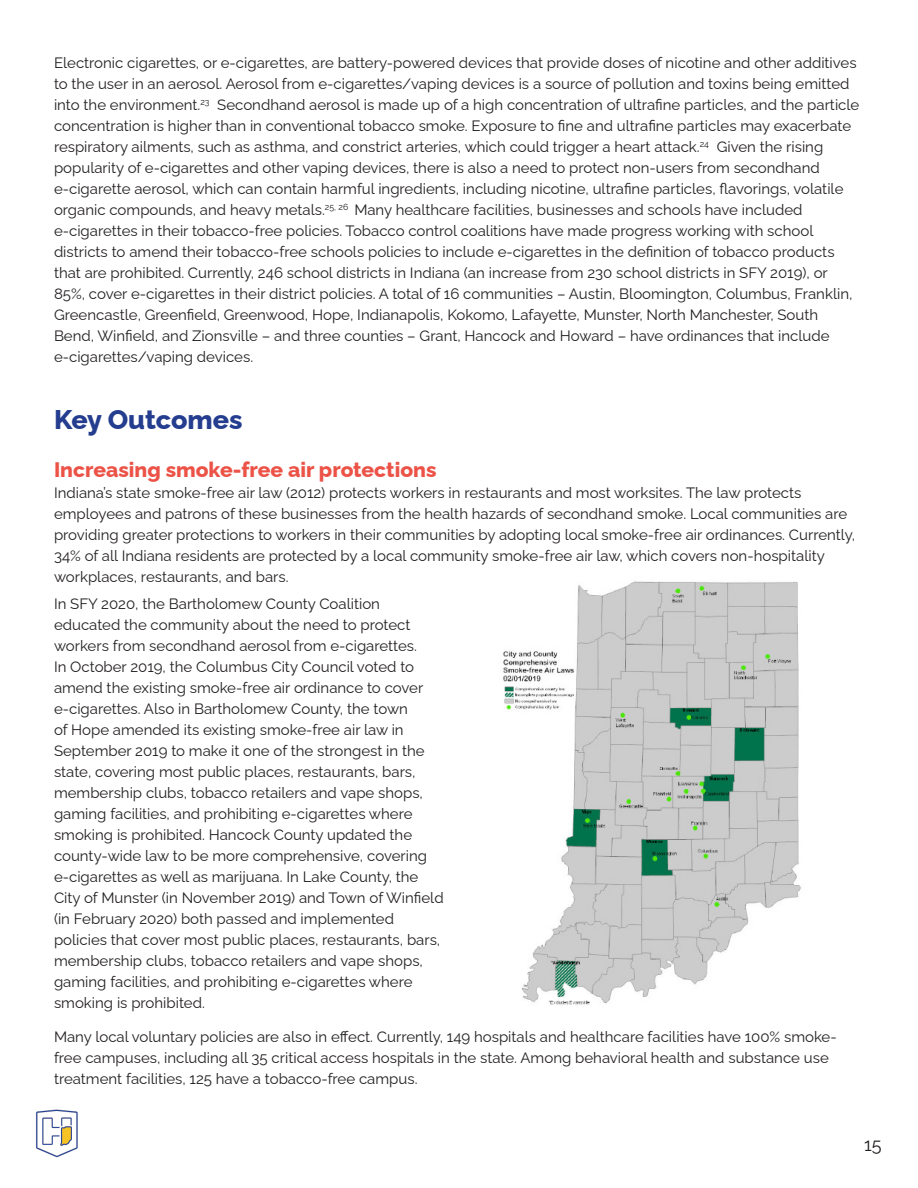
<style>
.page{position:relative;width:918px;height:1188px;background:#fff}
.page>*{position:absolute;margin:0;border:0;box-sizing:border-box;transform-origin:0 0}
.Subheading{font:800 27px "Raleway";letter-spacing:-.005em;color:#253d8f}
.Subheading-2{font:800 21px "Raleway";color:#ec5246}
.t1{font:18px "Raleway";color:#231f20}
.Subheading-3{font:15px/21px "Raleway";color:#231f20}
</style>
<div class="page">
<img style="left:503px;top:581px;width:298px;height:424px">
<img style="left:36px;top:1109px;width:42px;height:49px">
<p class="Subheading-3" style="left:54px;top:51px;width:807px">Electronic cigarettes, or e-cigarettes, are battery-powered devices that provide doses of nicotine and other additives to the user in an aerosol. Aerosol from e-cigarettes/vaping devices is a source of pollution and toxins being emitted into the environment.<sup>23</sup> Secondhand aerosol is made up of a high concentration of ultrafine particles, and the particle concentration is higher than in conventional tobacco smoke. Exposure to fine and ultrafine particles may exacerbate respiratory ailments, such as asthma, and constrict arteries, which could trigger a heart attack.<sup>24</sup> Given the rising popularity of e-cigarettes and other vaping devices, there is also a need to protect non-users from secondhand e-cigarette aerosol, which can contain harmful ingredients, including nicotine, ultrafine particles, flavorings, volatile organic compounds, and heavy metals.<sup>25,</sup> <sup>26</sup> Many healthcare facilities, businesses and schools have included e-cigarettes in their tobacco-free policies. Tobacco control coalitions have made progress working with school districts to amend their tobacco-free schools policies to include e-cigarettes in the definition of tobacco products that are prohibited. Currently, 246 school districts in Indiana (an increase from 230 school districts in SFY 2019), or 85%, cover e-cigarettes in their district policies. A total of 16 communities – Austin, Bloomington, Columbus, Franklin, Greencastle, Greenfield, Greenwood, Hope, Indianapolis, Kokomo, Lafayette, Munster, North Manchester, South Bend, Winfield, and Zionsville – and three counties – Grant, Hancock and Howard – have ordinances that include e-cigarettes/vaping devices.</p>
<p class="Subheading" style="left:54px;top:398px;width:190px">Key Outcomes</p>
<p class="Subheading-2" style="left:54px;top:452px;width:384px">Increasing smoke-free air protections</p>
<p class="Subheading-3" style="left:54px;top:480px;width:803px">Indiana’s state smoke-free air law (2012) protects workers in restaurants and most worksites. The law protects employees and patrons of these businesses from the health hazards of secondhand smoke. Local communities are providing greater protections to workers in their communities by adopting local smoke-free air ordinances. Currently, 34% of all Indiana residents are protected by a local community smoke-free air law, which covers non-hospitality workplaces, restaurants, and bars.</p>
<p class="Subheading-3" style="left:54px;top:592px;width:391px">In SFY 2020, the Bartholomew County Coalition educated the community about the need to protect workers from secondhand aerosol from e-cigarettes.<br>In October 2019, the Columbus City Council voted to amend the existing smoke-free air ordinance to cover e-cigarettes. Also in Bartholomew County, the town<br>of Hope amended its existing smoke-free air law in September 2019 to make it one of the strongest in the state, covering most public places, restaurants, bars, membership clubs, tobacco retailers and vape shops, gaming facilities, and prohibiting e-cigarettes where smoking is prohibited. Hancock County updated the county-wide law to be more comprehensive, covering e-cigarettes as well as marijuana. In Lake County, the City of Munster (in November 2019) and Town of Winfield (in February 2020) both passed and implemented policies that cover most public places, restaurants, bars, membership clubs, tobacco retailers and vape shops, gaming facilities, and prohibiting e-cigarettes where smoking is prohibited.</p>
<p class="Subheading-3" style="left:54px;top:1024px;width:784px">Many local voluntary policies are also in effect. Currently, 149 hospitals and healthcare facilities have 100% smoke&shy;free campuses, including all 35 critical access hospitals in the state. Among behavioral health and substance use treatment facilities, 125 have a tobacco-free campus.</p>
<p class="t1" style="left:864px;top:1130px;width:19px">15</p>
</div>
